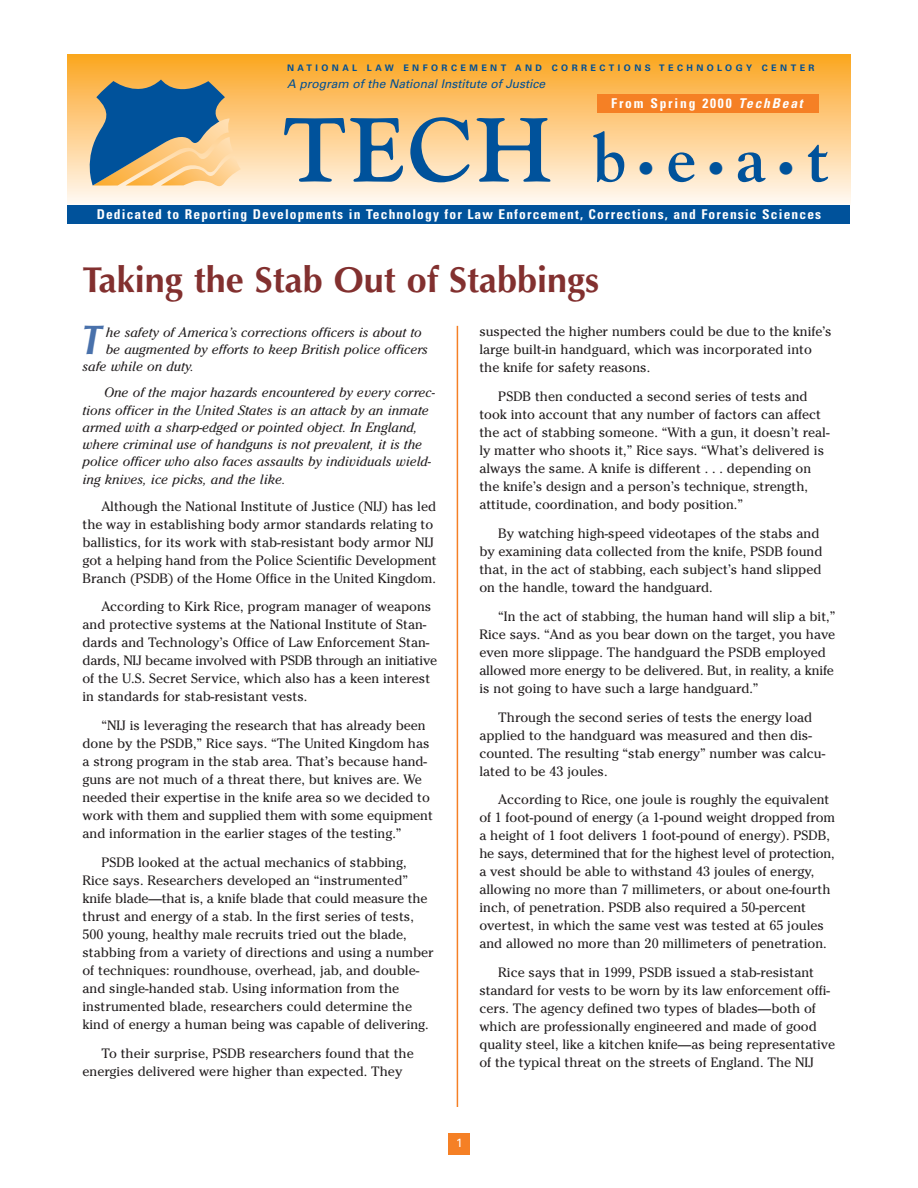
<style>
.page{position:relative;width:918px;height:1188px;background:#fff}
.page>*{position:absolute;margin:0;border:0;box-sizing:border-box;transform-origin:0 0}
.t1{font:700 90px "Goudy";color:#00529b}
.t2{font:italic 700 41.4px "Optima";color:#4971ab;scale:.9 1}
.t3{font:700 36px "Optima";color:#82302f}
.t4{font:13.5px/18px "Cheltenham";color:#231f20}
.t5{font:italic 13.5px/17.2px "Cheltenham";color:#231f20}
.t6{font:700 condensed 13.5px "Univers";letter-spacing:.085em;color:#fff}
.t7{font:700 condensed 13.5px "Univers";letter-spacing:.135em;color:#fff}
.t8{font:italic 12px "Univers";color:#004f93}
.t9{font:12px "Univers";color:#fff}
.t10{font:700 9px "Univers";letter-spacing:.385em;color:#004f93}
.s1{font-style:italic}
.s2{font-size:67.5px}
.s3{font-size:36px}
</style>
<div class="page">
<div style="left:68px;top:54px;width:782px;height:151px;background:linear-gradient(to bottom,#fba521,#fff9f4)"></div>
<hr style="left:457px;top:326px;width:1px;height:781px;background:#f58025">
<svg style="left:82px;top:79px;width:159px;height:109px;background:#89938d"></svg>
<div style="left:597px;top:94px;width:221px;height:19px;background:#f58025"></div>
<div style="left:68px;top:205px;width:782px;height:18px;background:#00529b"></div>
<div style="left:449px;top:1133px;width:21px;height:21px;background:#f58025"></div>
<h1 class="t10" style="left:287px;top:65px;width:529px">NATIONAL LAW ENFORCEMENT AND CORRECTIONS TECHNOLOGY CENTER</h1>
<p class="t8" style="left:287px;top:79px;width:260px">A program of the National Institute of Justice</p>
<p class="t7" style="left:611px;top:99px;width:193px">From Spring 2000 <span class="s1">TechBeat</span></p>
<p class="t1" style="left:282px;top:114px;width:548px">TECH <span class="s2">b</span><span class="s3">•</span> <span class="s2">e</span><span class="s3">•</span> <span class="s2">a</span><span class="s3">•</span> <span class="s2">t</span></p>
<p class="t6" style="left:97px;top:209px;width:726px">Dedicated to Reporting Developments in Technology for Law Enforcement, Corrections, and Forensic Sciences</p>
<h1 class="t3" style="left:82px;top:265px;width:518px">Taking the Stab Out of Stabbings</h1>
<p class="t2" style="left:79px;top:323px;width:25px">T</p>
<p class="t5" style="left:106px;top:325px;width:317px">he safety of America’s corrections officers is about to</p>
<p class="t4" style="left:479px;top:324px;width:354px">suspected the higher numbers could be due to the knife’s large built-in handguard, which was incorporated into the knife for safety reasons.</p>
<p class="t4" style="left:479px;top:389px;width:352px;text-indent:19px">PSDB then conducted a second series of tests and took into account that any number of factors can affect the act of stabbing someone. “With a gun, it doesn’t real&shy;ly matter who shoots it,” Rice says. “What’s delivered is always the same. A knife is different . . . depending on the knife’s design and a person’s technique, strength, attitude, coordination, and body position.”</p>
<p class="t4" style="left:479px;top:526px;width:345px;text-indent:19px">By watching high-speed videotapes of the stabs and by examining data collected from the knife, PSDB found that, in the act of stabbing, each subject’s hand slipped on the handle, toward the handguard.</p>
<p class="t4" style="left:479px;top:608px;width:358px;text-indent:19px">“In the act of stabbing, the human hand will slip a bit,” Rice says. “And as you bear down on the target, you have even more slippage. The handguard the PSDB employed allowed more energy to be delivered. But, in reality, a knife is not going to have such a large handguard.”</p>
<p class="t4" style="left:479px;top:709px;width:347px;text-indent:19px">Through the second series of tests the energy load applied to the handguard was measured and then dis&shy;counted. The resulting “stab energy” number was calcu&shy;lated to be 43 joules.</p>
<p class="t4" style="left:479px;top:792px;width:357px;text-indent:19px">According to Rice, one joule is roughly the equivalent of 1 foot-pound of energy (a 1-pound weight dropped from a height of 1 foot delivers 1 foot-pound of energy). PSDB, he says, determined that for the highest level of protection, a vest should be able to withstand 43 joules of energy, allowing no more than 7 millimeters, or about one-fourth inch, of penetration. PSDB also required a 50-percent overtest, in which the same vest was tested at 65 joules and allowed no more than 20 millimeters of penetration.</p>
<p class="t4" style="left:479px;top:965px;width:357px;text-indent:19px">Rice says that in 1999, PSDB issued a stab-resistant standard for vests to be worn by its law enforcement offi&shy;cers. The agency defined two types of blades—both of which are professionally engineered and made of good quality steel, like a kitchen knife—as being representative of the typical threat on the streets of England. The NIJ</p>
<p class="t5" style="left:106px;top:342px;width:323px">be augmented by efforts to keep British police officers</p>
<p class="t5" style="left:83px;top:359px;width:113px">safe while on duty.</p>
<p class="t5" style="left:83px;top:385px;width:354px;text-indent:22px">One of the major hazards encountered by every correc&shy;tions officer in the United States is an attack by an inmate armed with a sharp-edged or pointed object. In England, where criminal use of handguns is not prevalent, it is the police officer who also faces assaults by individuals wield&shy;ing knives, ice picks, and the like.</p>
<p class="t4" style="left:83px;top:498px;width:356px;text-indent:19px">Although the National Institute of Justice (NIJ) has led the way in establishing body armor standards relating to ballistics, for its work with stab-resistant body armor NIJ got a helping hand from the Police Scientific Development Branch (PSDB) of the Home Office in the United Kingdom.</p>
<p class="t4" style="left:83px;top:599px;width:356px;text-indent:19px">According to Kirk Rice, program manager of weapons and protective systems at the National Institute of Stan&shy;dards and Technology’s Office of Law Enforcement Stan&shy;dards, NIJ became involved with PSDB through an initiative of the U.S. Secret Service, which also has a keen interest in standards for stab-resistant vests.</p>
<p class="t4" style="left:82px;top:718px;width:352px;text-indent:19px">“NIJ is leveraging the research that has already been done by the PSDB,” Rice says. “The United Kingdom has a strong program in the stab area. That’s because hand&shy;guns are not much of a threat there, but knives are. We needed their expertise in the knife area so we decided to work with them and supplied them with some equipment and information in the earlier stages of the testing.”</p>
<p class="t4" style="left:83px;top:855px;width:353px;text-indent:19px">PSDB looked at the actual mechanics of stabbing, Rice says. Researchers developed an “instrumented” knife blade—that is, a knife blade that could measure the thrust and energy of a stab. In the first series of tests, 500 young, healthy male recruits tried out the blade, stabbing from a variety of directions and using a number of techniques: roundhouse, overhead, jab, and double&shy;and single-handed stab. Using information from the instrumented blade, researchers could determine the kind of energy a human being was capable of delivering.</p>
<p class="t4" style="left:83px;top:1045px;width:333px;text-indent:19px">To their surprise, PSDB researchers found that the energies delivered were higher than expected. They</p>
<p class="t9" style="left:456px;top:1138px;width:8px">1</p>
</div>
